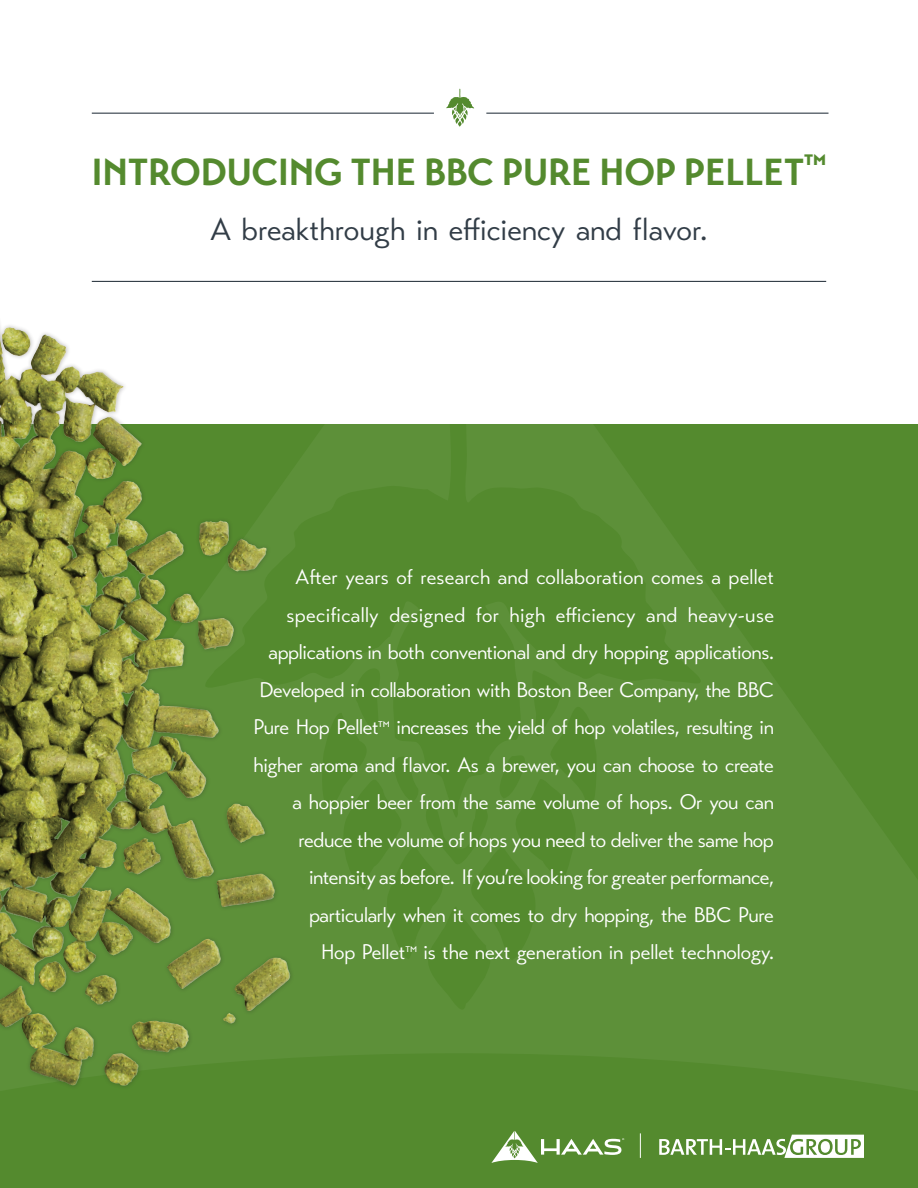
<style>
.page{position:relative;width:918px;height:1188px;background:#fff}
.page>*{position:absolute;margin:0;border:0;box-sizing:border-box;transform-origin:0 0}
.t1{font:700 37.5px "Transat";color:#548a2e}
.t2{font:31.5px "Transat Standard";color:#323d47}
.t3{font:700 21.9px "Transat";color:#548a2e}
.Paragraph_Style_1{font:21px/37.5px "Transat Standard";letter-spacing:-.015em;color:#fff;text-align:right}
</style>
<div class="page">
<div style="left:0;top:423px;width:918px;height:765px;background:#548a2e"></div>
<svg style="left:295px;top:423px;width:623px;height:714px;fill:#5c8f38"></svg>
<hr style="left:92px;top:113px;width:342px;height:1px;background:#323d47">
<hr style="left:486px;top:113px;width:343px;height:1px;background:#323d47">
<hr style="left:92px;top:281px;width:734px;height:1px;background:#323d47">
<svg style="left:446px;top:89px;width:28px;height:38px"></svg>
<svg style="left:640px;top:1133px;width:1px;height:25px"></svg>
<svg style="left:659px;top:1135px;width:205px;height:23px"></svg>
<svg style="left:491px;top:1131px;width:133px;height:32px"></svg>
<div style="left:0;top:313px;width:295px;height:777px;background:#231f20;opacity:.3"></div>
<img style="left:0;top:313px;width:143px;height:674px">
<p class="t1" style="left:92px;top:149px;width:714px">INTRODUCING THE BBC PURE HOP PELLET</p>
<p class="t3" style="left:804px;top:144px;width:24px">tm</p>
<p class="t2" style="left:211px;top:210px;width:498px">A breakthrough in efficiency and flavor.</p>
<p class="Paragraph_Style_1" style="left:254px;top:559px;width:522px">After years of research and collaboration comes a pellet specifically designed for high efficiency and heavy-use applications in both conventional and dry hopping applications.<br>Developed in collaboration with Boston Beer Company, the BBC Pure Hop Pellet<sup>tm</sup> increases the yield of hop volatiles, resulting in higher aroma and flavor. As a brewer, you can choose to create a hoppier beer from the same volume of hops. Or you can reduce the volume of hops you need to deliver the same hop intensity as before. If you’re looking for greater performance, particularly when it comes to dry hopping, the BBC Pure<br>Hop Pellet<sup>tm</sup> is the next generation in pellet technology.</p>
</div>
